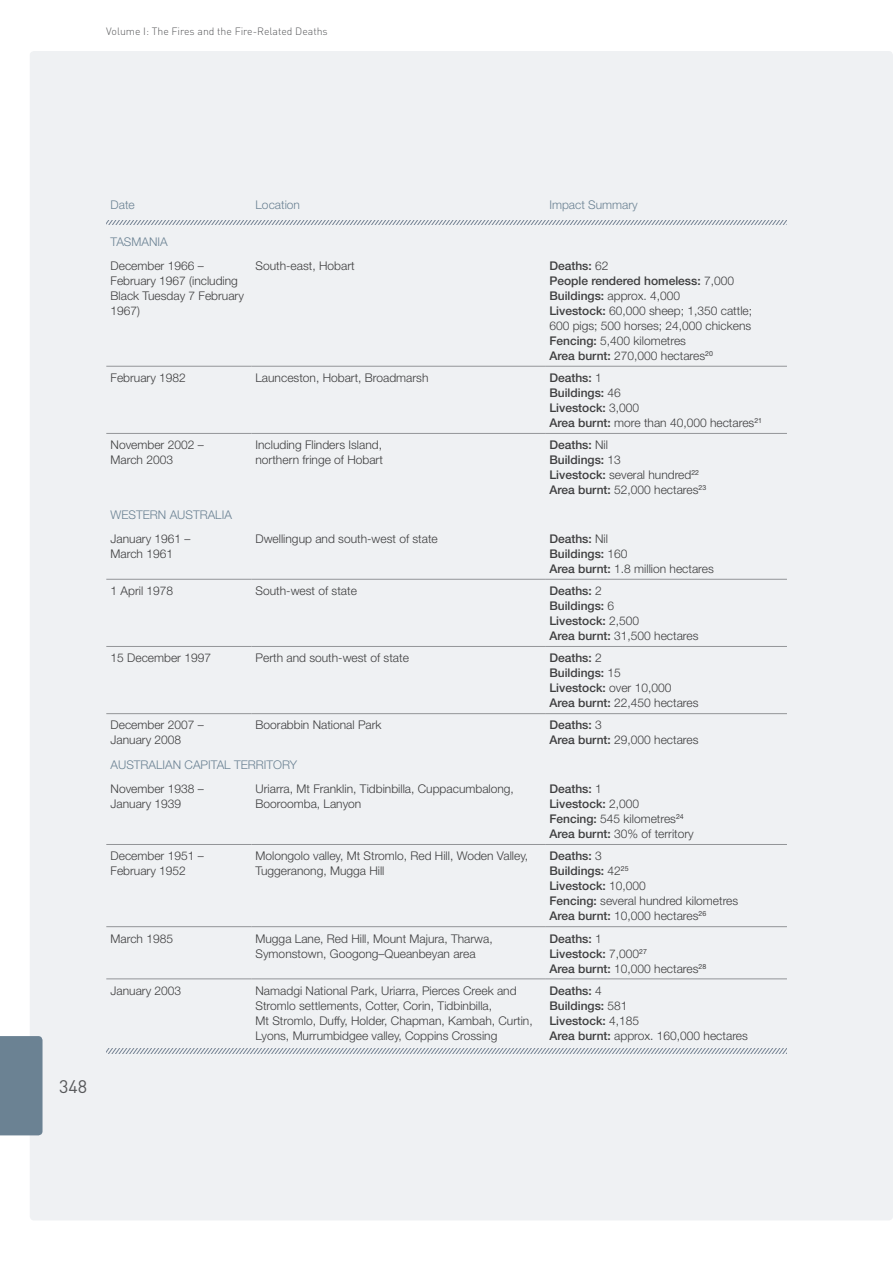
<style>
.page{position:relative;width:893px;height:1263px;background:#fff}
.page>*{position:absolute;margin:0;border:0;box-sizing:border-box;transform-origin:0 0}
.t1{font:18px "DIN";color:#57585a}
.Table_Body_Copy{font:300 12px/15px "Helvetica Neue";color:#3e3e3f}
.Table_Body_Copy-2{font:500 12px/15px "Helvetica Neue";color:#3e3e3f}
.Table_Heading{font:300 12px "Helvetica Neue";color:#6b8293}
.t2{font:300 10.5px "DIN";color:#57585a}
.s1{font-weight:500}
.s2{font-weight:300}
</style>
<div class="page">
<div style="left:30px;top:51px;width:863px;height:1169px;background:#eff1f3;border-radius:4px"></div>
<div style="left:0;top:1036px;width:43px;height:99px;background:#6b8293"></div>
<hr style="left:106px;top:366px;width:145px;height:1px;background:#939598">
<hr style="left:251px;top:366px;width:294px;height:1px;background:#939598">
<hr style="left:545px;top:366px;width:242px;height:1px;background:#939598">
<hr style="left:106px;top:433px;width:145px;height:1px;background:#939598">
<hr style="left:251px;top:433px;width:294px;height:1px;background:#939598">
<hr style="left:545px;top:433px;width:242px;height:1px;background:#939598">
<hr style="left:106px;top:579px;width:145px;height:1px;background:#939598">
<hr style="left:251px;top:579px;width:294px;height:1px;background:#939598">
<hr style="left:545px;top:579px;width:242px;height:1px;background:#939598">
<hr style="left:106px;top:646px;width:145px;height:1px;background:#939598">
<hr style="left:251px;top:646px;width:294px;height:1px;background:#939598">
<hr style="left:545px;top:646px;width:242px;height:1px;background:#939598">
<hr style="left:106px;top:713px;width:145px;height:1px;background:#939598">
<hr style="left:251px;top:713px;width:294px;height:1px;background:#939598">
<hr style="left:545px;top:713px;width:242px;height:1px;background:#939598">
<hr style="left:106px;top:844px;width:145px;height:1px;background:#939598">
<hr style="left:251px;top:844px;width:294px;height:1px;background:#939598">
<hr style="left:545px;top:844px;width:242px;height:1px;background:#939598">
<hr style="left:106px;top:926px;width:145px;height:1px;background:#939598">
<hr style="left:251px;top:926px;width:294px;height:1px;background:#939598">
<hr style="left:545px;top:926px;width:242px;height:1px;background:#939598">
<hr style="left:106px;top:978px;width:145px;height:1px;background:#939598">
<hr style="left:251px;top:978px;width:294px;height:1px;background:#939598">
<hr style="left:545px;top:978px;width:242px;height:1px;background:#939598">
<svg style="left:106px;top:220px;width:681px;height:5px"></svg>
<svg style="left:106px;top:1049px;width:681px;height:4px"></svg>
<p class="t2" style="left:106px;top:25px;width:223px">Volume I: The Fires and the Fire-Related Deaths</p>
<h1 class="t1" style="left:59px;top:1075px;width:30px">348</h1>
<p class="Table_Heading" style="left:111px;top:198px;width:26px">Date</p>
<p class="Table_Heading" style="left:256px;top:198px;width:46px">Location</p>
<p class="Table_Heading" style="left:549px;top:198px;width:90px">Impact Summary</p>
<p class="Table_Heading" style="left:111px;top:234px;width:59px">TASMANIA</p>
<p class="Table_Body_Copy" style="left:111px;top:258px;width:135px">December 1966 –<br>February 1967 (including<br>Black Tuesday 7 February<br>1967)</p>
<p class="Table_Body_Copy" style="left:256px;top:258px;width:101px">South-east, Hobart</p>
<p class="Table_Body_Copy" style="left:549px;top:258px;width:204px"><span class="s1">Deaths:</span> 62<br><span class="s1">People rendered homeless:</span> 7,000<br><span class="s1">Buildings:</span> approx. 4,000<br><span class="s1">Livestock:</span> 60,000 sheep; 1,350 cattle;<br>600 pigs; 500 horses; 24,000 chickens<br><span class="s1">Fencing:</span> 5,400 kilometres<br><span class="s1">Area burnt:</span> 270,000 hectares<sup>20</sup></p>
<p class="Table_Body_Copy" style="left:111px;top:370px;width:77px">February 1982</p>
<p class="Table_Body_Copy" style="left:256px;top:370px;width:174px">Launceston, Hobart, Broadmarsh</p>
<p class="Table_Body_Copy-2" style="left:549px;top:370px;width:214px">Deaths: <span class="s2">1<br></span>Buildings: <span class="s2">46<br></span>Livestock: <span class="s2">3,000<br></span>Area burnt: <span class="s2">more than 40,000 hectares</span><sup>21</sup></p>
<p class="Table_Body_Copy" style="left:111px;top:437px;width:95px">November 2002 –<br>March 2003</p>
<p class="Table_Body_Copy" style="left:256px;top:437px;width:129px">Including Flinders Island, northern fringe of Hobart</p>
<p class="Table_Body_Copy-2" style="left:549px;top:437px;width:158px">Deaths: <span class="s2">Nil<br></span>Buildings: <span class="s2">13<br></span>Livestock: <span class="s2">several hundred</span><sup>22<br></sup>Area burnt: <span class="s2">52,000 hectares</span><sup>23</sup></p>
<p class="Table_Heading" style="left:111px;top:507px;width:123px">WESTERN AUSTRALIA</p>
<p class="Table_Body_Copy" style="left:111px;top:531px;width:82px">January 1961 –<br>March 1961</p>
<p class="Table_Body_Copy" style="left:256px;top:531px;width:184px">Dwellingup and south-west of state</p>
<p class="Table_Body_Copy-2" style="left:549px;top:531px;width:166px">Deaths: <span class="s2">Nil<br></span>Buildings: <span class="s2">160<br></span>Area burnt: <span class="s2">1.8 million hectares</span></p>
<p class="Table_Body_Copy" style="left:111px;top:583px;width:64px">1 April 1978</p>
<p class="Table_Body_Copy" style="left:256px;top:583px;width:103px">South-west of state</p>
<p class="Table_Body_Copy-2" style="left:549px;top:583px;width:151px">Deaths: <span class="s2">2<br></span>Buildings: <span class="s2">6<br></span>Livestock: <span class="s2">2,500<br></span>Area burnt: <span class="s2">31,500 hectares</span></p>
<p class="Table_Body_Copy" style="left:111px;top:650px;width:102px">15 December 1997</p>
<p class="Table_Body_Copy" style="left:256px;top:650px;width:155px">Perth and south-west of state</p>
<p class="Table_Body_Copy-2" style="left:549px;top:650px;width:151px">Deaths: <span class="s2">2<br></span>Buildings: <span class="s2">15<br></span>Livestock: <span class="s2">over 10,000<br></span>Area burnt: <span class="s2">22,450 hectares</span></p>
<p class="Table_Body_Copy" style="left:111px;top:717px;width:95px">December 2007 –<br>January 2008</p>
<p class="Table_Body_Copy" style="left:256px;top:717px;width:128px">Boorabbin National Park</p>
<p class="Table_Body_Copy-2" style="left:549px;top:717px;width:151px">Deaths: <span class="s2">3<br></span>Area burnt: <span class="s2">29,000 hectares</span></p>
<p class="Table_Heading" style="left:111px;top:757px;width:188px">AUSTRALIAN CAPITAL TERRITORY</p>
<p class="Table_Body_Copy" style="left:111px;top:781px;width:95px">November 1938 –<br>January 1939</p>
<p class="Table_Body_Copy" style="left:256px;top:781px;width:260px">Uriarra, Mt Franklin, Tidbinbilla, Cuppacumbalong,<br>Booroomba, Lanyon</p>
<p class="Table_Body_Copy-2" style="left:549px;top:781px;width:146px">Deaths: <span class="s2">1<br></span>Livestock: <span class="s2">2,000<br></span>Fencing: <span class="s2">545 kilometres</span><sup>24<br></sup>Area burnt: <span class="s2">30% of territory</span></p>
<p class="Table_Body_Copy" style="left:111px;top:848px;width:95px">December 1951 –<br>February 1952</p>
<p class="Table_Body_Copy" style="left:256px;top:848px;width:274px">Molongolo valley, Mt Stromlo, Red Hill, Woden Valley,<br>Tuggeranong, Mugga Hill</p>
<p class="Table_Body_Copy" style="left:549px;top:848px;width:190px"><span class="s1">Deaths:</span> 3<br><span class="s1">Buildings:</span> 42<sup>25<br></sup><span class="s1">Livestock:</span> 10,000<br><span class="s1">Fencing:</span> several hundred kilometres<br><span class="s1">Area burnt:</span> 10,000 hectares<sup>26</sup></p>
<p class="Table_Body_Copy" style="left:111px;top:930px;width:64px">March 1985</p>
<p class="Table_Body_Copy" style="left:256px;top:930px;width:239px">Mugga Lane, Red Hill, Mount Majura, Tharwa,<br>Symonstown, Googong–Queanbeyan area</p>
<p class="Table_Body_Copy-2" style="left:549px;top:930px;width:158px">Deaths: <span class="s2">1<br></span>Livestock: <span class="s2">7,000</span><sup>27<br></sup>Area burnt: <span class="s2">10,000 hectares</span><sup>28</sup></p>
<p class="Table_Body_Copy" style="left:111px;top:983px;width:72px">January 2003</p>
<p class="Table_Body_Copy" style="left:256px;top:983px;width:279px">Namadgi National Park, Uriarra, Pierces Creek and Stromlo settlements, Cotter, Corin, Tidbinbilla,<br>Mt Stromlo, Duffy, Holder, Chapman, Kambah, Curtin, Lyons, Murrumbidgee valley, Coppins Crossing</p>
<p class="Table_Body_Copy-2" style="left:549px;top:983px;width:200px">Deaths: <span class="s2">4<br></span>Buildings: <span class="s2">581<br></span>Livestock: <span class="s2">4,185<br></span>Area burnt: <span class="s2">approx. 160,000 hectares</span></p>
</div>
